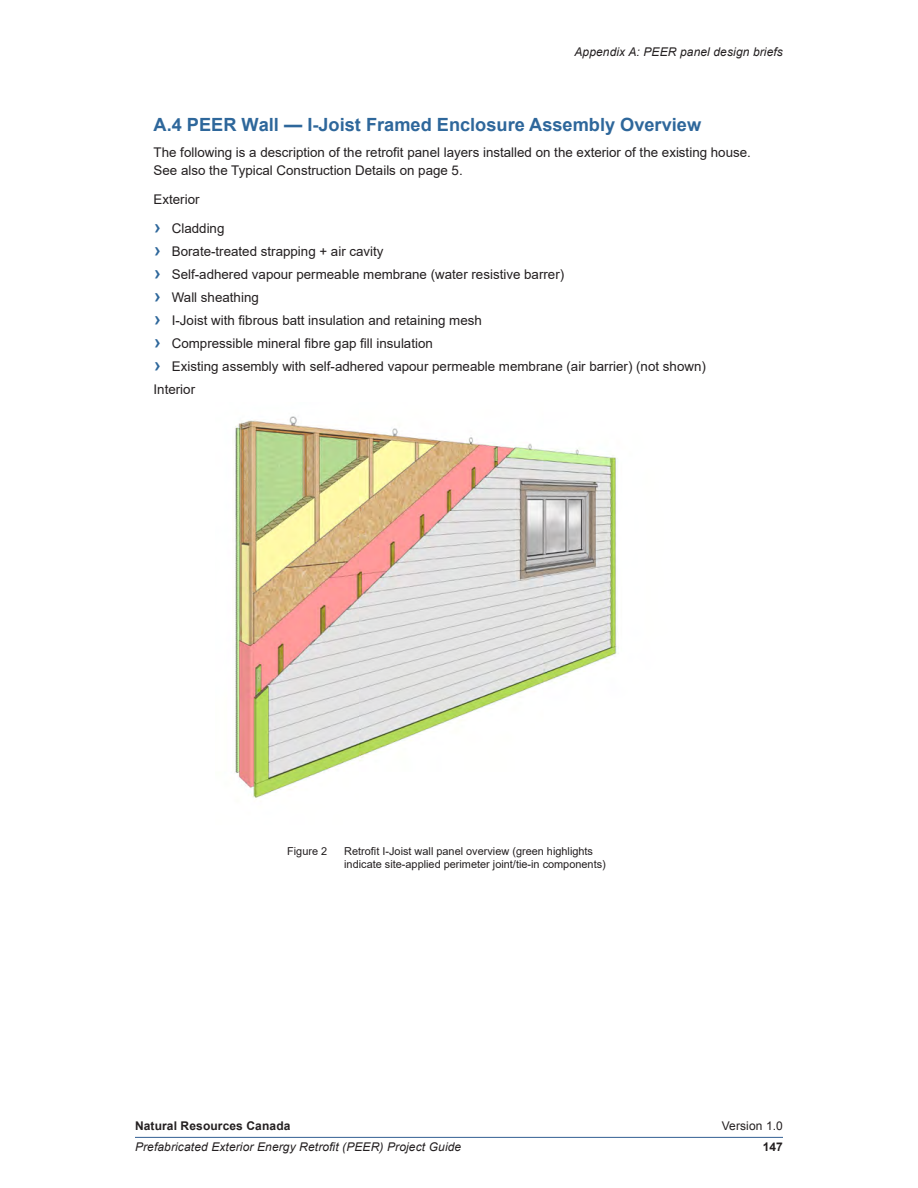
<style>
.page{position:relative;width:918px;height:1188px;background:#fff}
.page>*{position:absolute;margin:0;border:0;box-sizing:border-box;transform-origin:0 0}
.t1{font:700 18.15px "Cvfvmj Arial";color:#2e679b}
.t2{font:13.35px/18.1px "Kmfdvy Arial";color:#231f20}
.t3{font:13.35px "Cgxbmh Arial";color:#231f20}
.t4{font:italic 12px "Khbcnv Arial";letter-spacing:.01em;color:#231f20}
.t5{font:700 12px "Xfpmlx Arial";letter-spacing:.01em;color:#231f20}
.t6{font:12px "Njgrtn Arial";letter-spacing:.01em;color:#231f20}
.t7{font:700 12px "Hshklc Arial";color:#231f20}
.t8{font:10.95px/13px "Kmfdvy Arial";color:#231f20}
.t9{font:10.95px "Cgxbmh Arial";color:#231f20}
.s1{font-family:"Dmqvgv Arial"}
.s2{font-family:"Cgxbmh Arial"}
.s3{font-family:"Cvfvmj Arial";font-weight:700;font-size:18.15px;color:#2e679b}
</style>
<div class="page">
<hr style="left:135px;top:1137px;width:648px;height:1px;background:#315f92">
<img style="left:235px;top:416px;width:383px;height:382px">
<p class="t4" style="left:574px;top:44px;width:210px">Appendix A: PEER panel design briefs</p>
<h2 class="t1" style="left:154px;top:112px;width:549px"><span class="s1">A.4</span> PEER Wall — I-Joist Framed Enclosure Assembly Overview</h2>
<p class="t2" style="left:154px;top:143px;width:599px">The following is a description of the retrofit panel layers installed on the exterior of the existing house.<br><span class="s2">See also the Typical Construction Details on page 5.</span></p>
<p class="t3" style="left:154px;top:190px;width:47px">Exterior</p>
<p class="t3" style="left:154px;top:219px;width:72px"><span class="s3">›</span> Cladding</p>
<p class="t2" style="left:154px;top:242px;width:231px"><span class="s3">›</span> Borate-treated strapping + air cavity</p>
<p class="t2" style="left:154px;top:265px;width:411px"><span class="s3">›</span> Self-adhered vapour permeable membrane (water resistive barrer)</p>
<p class="t3" style="left:154px;top:288px;width:106px"><span class="s3">›</span> Wall sheathing</p>
<p class="t2" style="left:154px;top:311px;width:329px"><span class="s3">›</span> I-Joist with fibrous batt insulation and retaining mesh</p>
<p class="t2" style="left:154px;top:335px;width:280px"><span class="s3">›</span> Compressible mineral fibre gap fill insulation</p>
<p class="t2" style="left:154px;top:358px;width:553px"><span class="s3">›</span> Existing assembly with self-adhered vapour permeable membrane (air barrier) (not shown)</p>
<p class="t2" style="left:154px;top:381px;width:43px">Interior</p>
<p class="t9" style="left:287px;top:844px;width:42px">Figure 2</p>
<p class="t8" style="left:344px;top:845px;width:263px">Retrofit I-Joist wall panel overview (green highlights indicate site-applied perimeter joint/tie-in components)</p>
<p class="t5" style="left:135px;top:1117px;width:157px">Natural Resources Canada</p>
<p class="t6" style="left:722px;top:1118px;width:63px">Version 1.0</p>
<p class="t4" style="left:135px;top:1139px;width:328px">Prefabricated Exterior Energy Retrofit (PEER) Project Guide</p>
<p class="t7" style="left:763px;top:1139px;width:22px">147</p>
</div>
